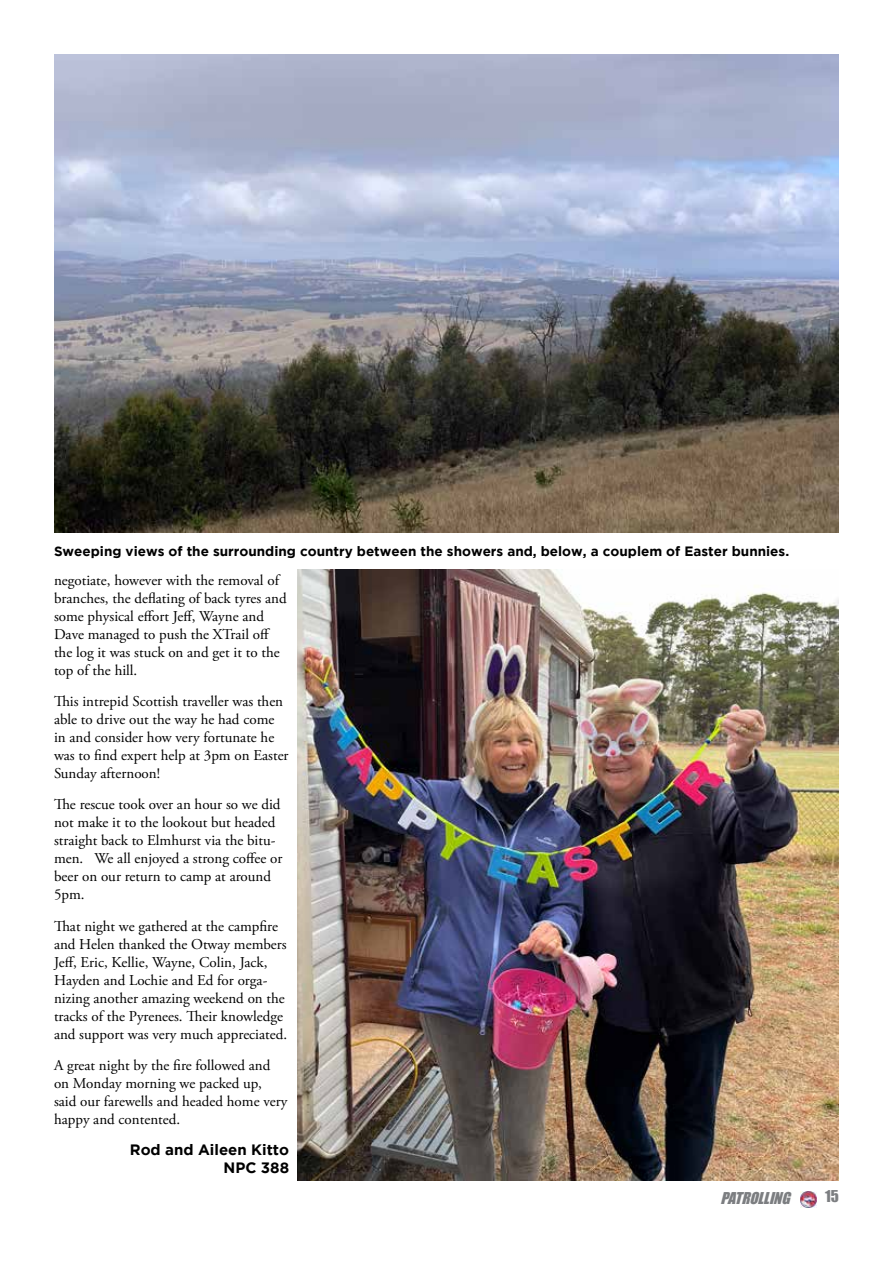
<style>
.page{position:relative;width:893px;height:1263px;background:#fff}
.page>*{position:absolute;margin:0;border:0;box-sizing:border-box;transform-origin:0 0}
.t1{font:15px/18px "Adobe Garamond Pro";color:#000}
.t2{font:700 15px/18px "Gotham";color:#000;text-align:right}
.t3{font:italic 15px "Impact";color:#7c7e81}
.t4{font:15px "Impact";color:#7c7e81}
.t5{font:700 13.5px "Gotham";color:#000}
</style>
<div class="page">
<img style="left:800px;top:1191px;width:17px;height:17px">
<img style="left:298px;top:570px;width:541px;height:610px">
<img style="left:54px;top:54px;width:785px;height:479px">
<p class="t5" style="left:54px;top:544px;width:737px">Sweeping views of the surrounding country between the showers and, below, a couplem of Easter bunnies.</p>
<p class="t1" style="left:54px;top:572px;width:234px">negotiate, however with the removal of branches, the deflating of back tyres and some physical effort Jeff, Wayne and Dave managed to push the XTrail off the log it was stuck on and get it to the top of the hill.</p>
<p class="t1" style="left:54px;top:693px;width:236px">This intrepid Scottish traveller was then able to drive out the way he had come in and consider how very fortunate he was to find expert help at 3pm on Easter Sunday afternoon!</p>
<p class="t1" style="left:54px;top:796px;width:230px">The rescue took over an hour so we did not make it to the lookout but headed straight back to Elmhurst via the bitu&shy;men. We all enjoyed a strong coffee or beer on our return to camp at around<br>5pm.</p>
<p class="t1" style="left:54px;top:917px;width:235px">That night we gathered at the campfire and Helen thanked the Otway members Jeff, Eric, Kellie, Wayne, Colin, Jack, Hayden and Lochie and Ed for orga&shy;nizing another amazing weekend on the tracks of the Pyrenees. Their knowledge and support was very much appreciated.</p>
<p class="t1" style="left:54px;top:1057px;width:235px">A great night by the fire followed and on Monday morning we packed up, said our farewells and headed home very happy and contented.</p>
<p class="t2" style="left:130px;top:1140px;width:161px">Rod and Aileen Kitto<br>NPC 388</p>
<p class="t3" style="left:720px;top:1186px;width:76px">PATROLLING</p>
<p class="t4" style="left:825px;top:1185px;width:15px">15</p>
</div>
